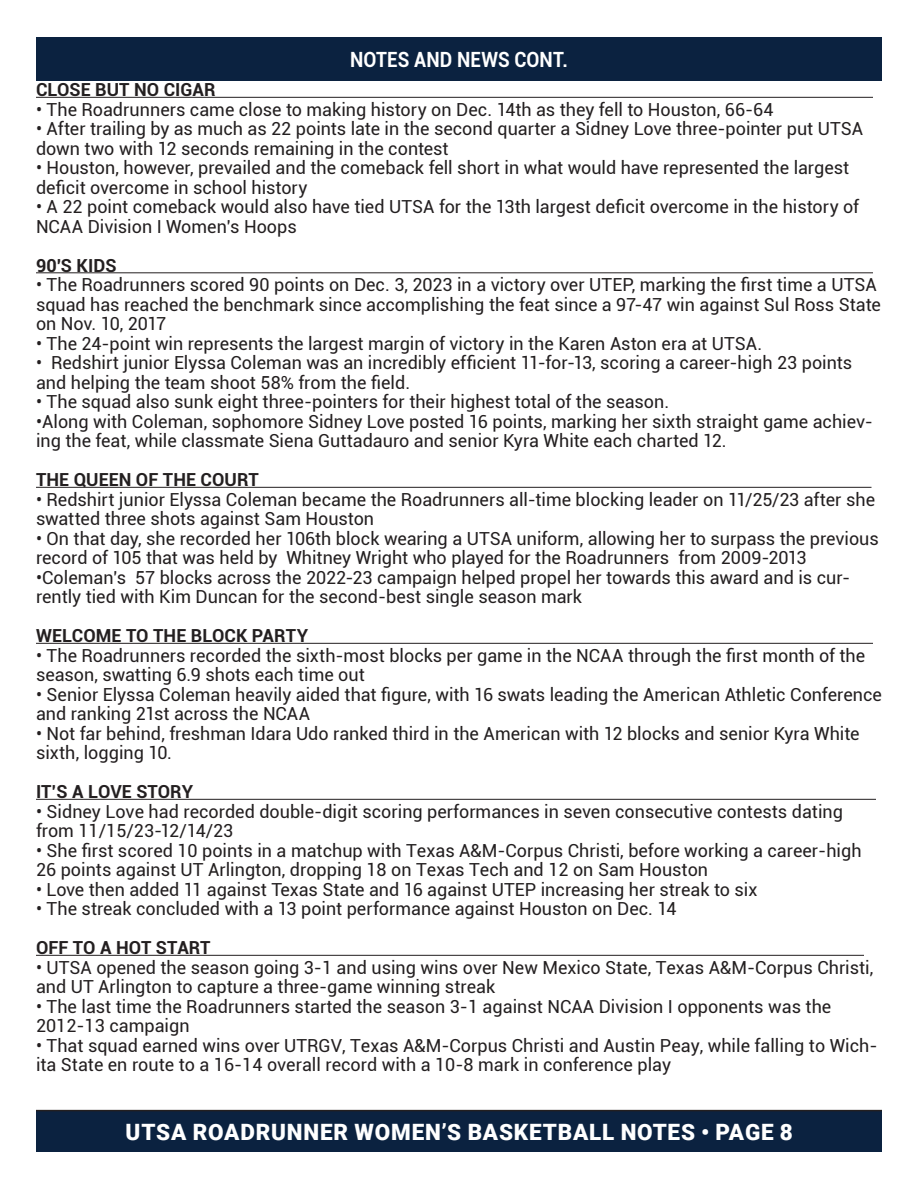
<style>
.page{position:relative;width:918px;height:1188px;background:#fff}
.page>*{position:absolute;margin:0;border:0;box-sizing:border-box;transform-origin:0 0}
.t1{font:900 22.5px "Roboto";letter-spacing:.035em;color:#fff}
.t2{font:700 21px "Roboto";letter-spacing:.005em;color:#fff;scale:.9 1}
.t3{font:18px/19.5px "Roboto";color:#231f20}
.t4{font:700 18px "Roboto";color:#231f20}
</style>
<div class="page">
<div style="left:36px;top:1111px;width:846px;height:41px;background:#0b2240"></div>
<hr style="left:36px;top:1110px;width:846px;height:1px;background:#231f20">
<div style="left:36px;top:38px;width:845px;height:43px;background:#0b2240"></div>
<hr style="left:36px;top:97px;width:837px;height:1px;background:#231f20">
<hr style="left:36px;top:272px;width:837px;height:1px;background:#231f20">
<hr style="left:36px;top:487px;width:836px;height:1px;background:#231f20">
<hr style="left:36px;top:643px;width:837px;height:1px;background:#231f20">
<hr style="left:36px;top:799px;width:840px;height:1px;background:#231f20">
<hr style="left:36px;top:955px;width:828px;height:1px;background:#231f20">
<p class="t2" style="left:350px;top:44px;width:244px">NOTES AND NEWS CONT.</p>
<p class="t4" style="left:36px;top:77px;width:181px">CLOSE BUT NO CIGAR</p>
<p class="t3" style="left:36px;top:99px;width:739px">• The Roadrunners came close to making history on Dec. 14th as they fell to Houston, 66-64</p>
<p class="t3" style="left:36px;top:118px;width:829px">• After trailing by as much as 22 points late in the second quarter a Sidney Love three-pointer put UTSA down two with 12 seconds remaining in the contest</p>
<p class="t3" style="left:36px;top:157px;width:815px">• Houston, however, prevailed and the comeback fell short in what would have represented the largest deficit overcome in school history</p>
<p class="t3" style="left:36px;top:196px;width:825px">• A 22 point comeback would also have tied UTSA for the 13th largest deficit overcome in the history of<br>NCAA Division I Women's Hoops</p>
<p class="t4" style="left:36px;top:252px;width:82px">90'S KIDS</p>
<p class="t3" style="left:36px;top:274px;width:846px">• The Roadrunners scored 90 points on Dec. 3, 2023 in a victory over UTEP, marking the first time a UTSA squad has reached the benchmark since accomplishing the feat since a 97-47 win against Sul Ross State on Nov. 10, 2017</p>
<p class="t3" style="left:36px;top:333px;width:728px">• The 24-point win represents the largest margin of victory in the Karen Aston era at UTSA.</p>
<p class="t3" style="left:36px;top:352px;width:818px">• Redshirt junior Elyssa Coleman was an incredibly efficient 11-for-13, scoring a career-high 23 points and helping the team shoot 58% from the field.</p>
<p class="t3" style="left:36px;top:391px;width:635px">• The squad also sunk eight three-pointers for their highest total of the season.</p>
<p class="t3" style="left:36px;top:411px;width:838px">•Along with Coleman, sophomore Sidney Love posted 16 points, marking her sixth straight game achiev&shy;ing the feat, while classmate Siena Guttadauro and senior Kyra White each charted 12.</p>
<p class="t4" style="left:36px;top:467px;width:224px">THE QUEEN OF THE COURT</p>
<p class="t3" style="left:36px;top:489px;width:841px">• Redshirt junior Elyssa Coleman became the Roadrunners all-time blocking leader on 11/25/23 after she swatted three shots against Sam Houston</p>
<p class="t3" style="left:36px;top:528px;width:844px">• On that day, she recorded her 106th block wearing a UTSA uniform, allowing her to surpass the previous record of 105 that was held by Whitney Wright who played for the Roadrunners from 2009-2013</p>
<p class="t3" style="left:36px;top:567px;width:816px">•Coleman's 57 blocks across the 2022-23 campaign helped propel her towards this award and is cur&shy;rently tied with Kim Duncan for the second-best single season mark</p>
<p class="t4" style="left:36px;top:623px;width:274px">WELCOME TO THE BLOCK PARTY</p>
<p class="t3" style="left:36px;top:645px;width:831px">• The Roadrunners recorded the sixth-most blocks per game in the NCAA through the first month of the season, swatting 6.9 shots each time out</p>
<p class="t3" style="left:36px;top:684px;width:847px">• Senior Elyssa Coleman heavily aided that figure, with 16 swats leading the American Athletic Conference and ranking 21st across the NCAA</p>
<p class="t3" style="left:36px;top:723px;width:825px">• Not far behind, freshman Idara Udo ranked third in the American with 12 blocks and senior Kyra White sixth, logging 10.</p>
<p class="t4" style="left:36px;top:779px;width:159px">IT’S A LOVE STORY</p>
<p class="t3" style="left:36px;top:801px;width:809px">• Sidney Love had recorded double-digit scoring performances in seven consecutive contests dating from 11/15/23-12/14/23</p>
<p class="t3" style="left:36px;top:840px;width:827px">• She first scored 10 points in a matchup with Texas A&amp;M-Corpus Christi, before working a career-high<br>26 points against UT Arlington, dropping 18 on Texas Tech and 12 on Sam Houston</p>
<p class="t3" style="left:36px;top:879px;width:723px">• Love then added 11 against Texas State and 16 against UTEP increasing her streak to six</p>
<p class="t3" style="left:36px;top:898px;width:642px">• The streak concluded with a 13 point performance against Houston on Dec. 14</p>
<p class="t4" style="left:36px;top:935px;width:176px">OFF TO A HOT START</p>
<p class="t3" style="left:36px;top:957px;width:839px">• UTSA opened the season going 3-1 and using wins over New Mexico State, Texas A&amp;M-Corpus Christi, and UT Arlington to capture a three-game winning streak</p>
<p class="t3" style="left:36px;top:996px;width:797px">• The last time the Roadrunners started the season 3-1 against NCAA Division I opponents was the<br>2012-13 campaign</p>
<p class="t3" style="left:36px;top:1035px;width:843px">• That squad earned wins over UTRGV, Texas A&amp;M-Corpus Christi and Austin Peay, while falling to Wich&shy;ita State en route to a 16-14 overall record with a 10-8 mark in conference play</p>
<p class="t1" style="left:126px;top:1116px;width:669px">UTSA ROADRUNNER WOMEN’S BASKETBALL NOTES • PAGE 8</p>
</div>
